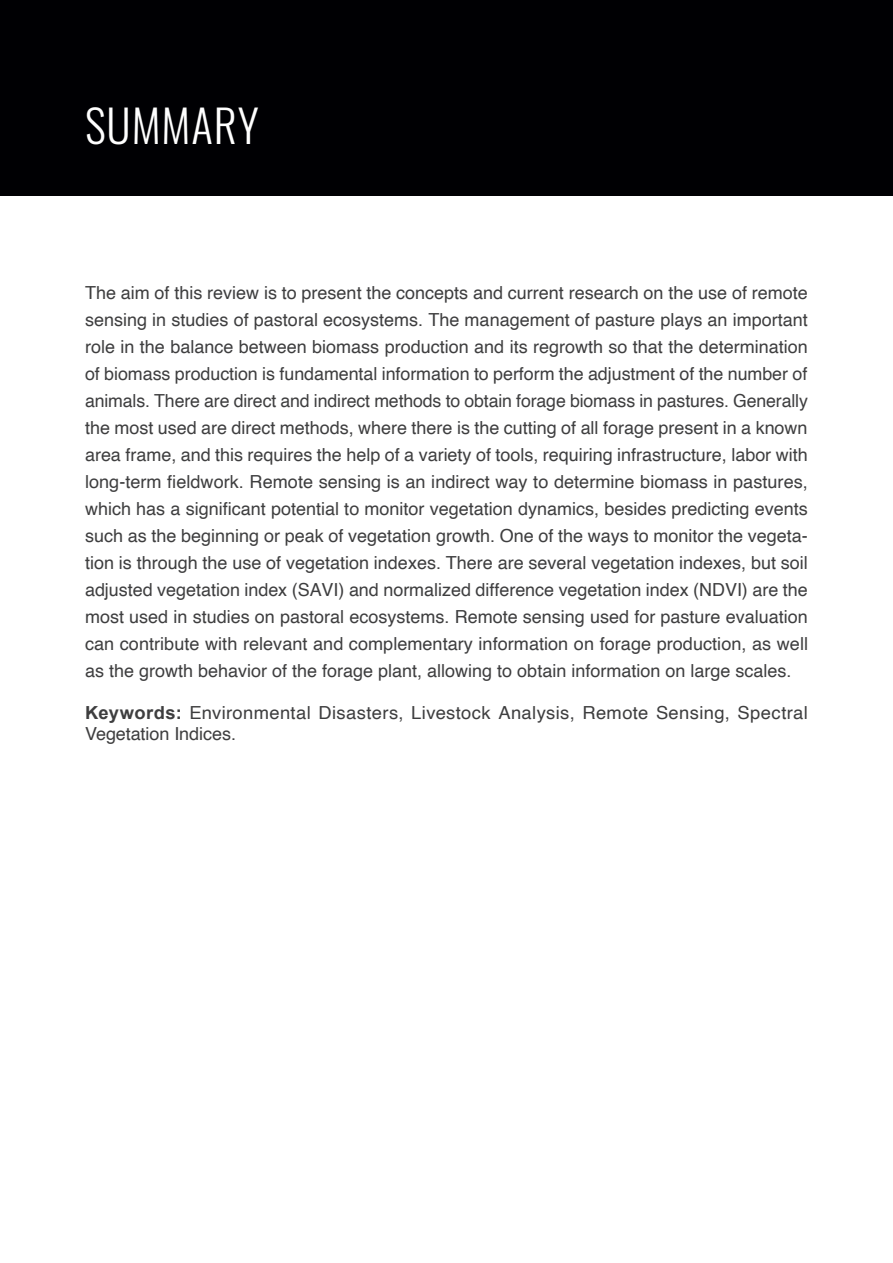
<style>
.page{position:relative;width:893px;height:1263px;background:#fff}
.page>*{position:absolute;margin:0;border:0;box-sizing:border-box;transform-origin:0 0}
._03_resumo{font:300 45px "Oswald";letter-spacing:.02em;color:#fff}
._03_resumo_texto{font:18px/27px "Helvetica";color:#3e3e3f;text-align:justify}
._03_palavras-chave{font:18px/21px "Helvetica";letter-spacing:.02em;color:#3e3e3f}
.s1{font-family:"Arial";font-weight:700}
</style>
<div class="page">
<div style="left:0;top:0;width:893px;height:196px;background:#000003"></div>
<p class="_03_resumo" style="left:85px;top:86px;width:175px">SUMMARY</p>
<p class="_03_resumo_texto" style="left:85px;top:279px;width:724px">The aim of this review is to present the concepts and current research on the use of remote sensing in studies of pastoral ecosystems. The management of pasture plays an important role in the balance between biomass production and its regrowth so that the determination of biomass production is fundamental information to perform the adjustment of the number of animals. There are direct and indirect methods to obtain forage biomass in pastures. Generally the most used are direct methods, where there is the cutting of all forage present in a known area frame, and this requires the help of a variety of tools, requiring infrastructure, labor with long-term fieldwork. Remote sensing is an indirect way to determine biomass in pastures, which has a significant potential to monitor vegetation dynamics, besides predicting events such as the beginning or peak of vegetation growth. One of the ways to monitor the vegeta&shy;tion is through the use of vegetation indexes. There are several vegetation indexes, but soil adjusted vegetation index (SAVI) and normalized difference vegetation index (NDVI) are the most used in studies on pastoral ecosystems. Remote sensing used for pasture evaluation can contribute with relevant and complementary information on forage production, as well as the growth behavior of the forage plant, allowing to obtain information on large scales.</p>
<p class="_03_palavras-chave" style="left:85px;top:703px;width:724px"><span class="s1">Keywords:</span> Environmental Disasters, Livestock Analysis, Remote Sensing, Spectral<br>Vegetation Indices.</p>
</div>
